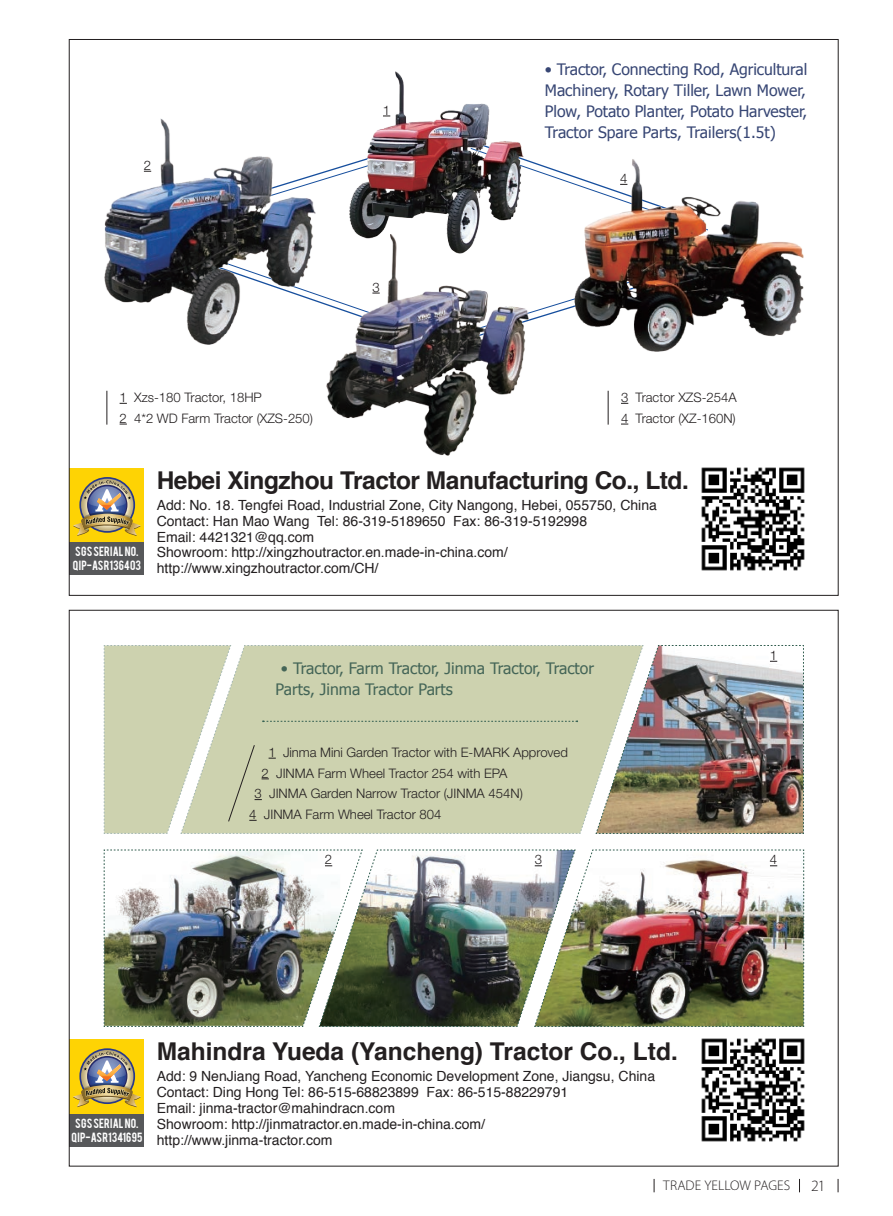
<style>
.page{position:relative;width:893px;height:1216px;background:#fff}
.page>*{position:absolute;margin:0;border:0;box-sizing:border-box;transform-origin:0 0}
.t1{font:700 24.5px "Helvetica";letter-spacing:-.02em;color:#231f20}
.t2{font:700 24.5px "Helvetica";color:#231f20}
.t3{font:15.75px/21px "Tahoma";letter-spacing:-.005em;color:#374674;text-align:justify}
.t4{font:15.75px/21px "Tahoma";color:#446557}
.t5{font:300 15.75px "Myriad Pro";color:#231f20}
.t6{font:14px/15.8px "Helvetica";color:#231f20}
.t7{font:300 14px "Myriad Pro";letter-spacing:.005em;color:#231f20}
.t8{font:300 13.12px/20.7px "Helvetica Neue LT Pro";color:#231f20}
.t9{font:10.5px/14px "Bebas";letter-spacing:.02em;color:#fff}
</style>
<div class="page">
<svg style="left:315px;top:163px;width:34px;height:51px"></svg>
<svg style="left:528px;top:298px;width:46px;height:23px"></svg>
<hr style="left:107px;top:391px;width:1px;height:33px;background:#231f20">
<div style="left:69px;top:468px;width:75px;height:74px;background:#fed304"></div>
<img style="left:73px;top:480px;width:68px;height:56px">
<div style="left:69px;top:542px;width:75px;height:33px;background:#57585a"></div>
<img style="left:701px;top:467px;width:104px;height:104px">
<hr style="left:608px;top:391px;width:1px;height:33px;background:#231f20">
<img style="left:349px;top:71px;width:141px;height:164px">
<img style="left:104px;top:118px;width:211px;height:226px">
<img style="left:327px;top:235px;width:201px;height:220px">
<img style="left:574px;top:201px;width:230px;height:150px">
<svg style="left:191px;top:252px;width:243px;height:89px"></svg>
<img style="left:465px;top:138px;width:243px;height:92px">
<div style="left:69px;top:1039px;width:75px;height:74px;background:#fed304"></div>
<img style="left:73px;top:1051px;width:68px;height:56px">
<div style="left:69px;top:1113px;width:75px;height:33px;background:#57585a"></div>
<img style="left:701px;top:1038px;width:104px;height:104px">
<img style="left:104px;top:849px;width:700px;height:178px">
<img style="left:104px;top:645px;width:700px;height:189px">
<svg style="left:838px;top:1179px;width:1px;height:13px"></svg>
<svg style="left:799px;top:1178px;width:1px;height:14px"></svg>
<svg style="left:654px;top:1179px;width:1px;height:13px"></svg>
<p class="t8" style="left:144px;top:155px;width:9px">2</p>
<p class="t8" style="left:120px;top:387px;width:195px">1 Xzs-180 Tractor, 18HP<br>2 4*2 WD Farm Tractor (XZS-250)</p>
<p class="t8" style="left:383px;top:99px;width:9px">1</p>
<p class="t8" style="left:372px;top:276px;width:9px">3</p>
<p class="t3" style="left:545px;top:58px;width:264px">• Tractor, Connecting Rod, Agricultural Machinery, Rotary Tiller, Lawn Mower, Plow, Potato Planter, Potato Harvester, Tractor Spare Parts, Trailers(1.5t)</p>
<p class="t8" style="left:620px;top:168px;width:9px">4</p>
<p class="t8" style="left:621px;top:387px;width:117px">3 Tractor XZS-254A<br>4 Tractor (XZ-160N)</p>
<p class="t9" style="left:73px;top:544px;width:70px">SGS SERIAL NO.<br>QIP-ASR136403</p>
<h1 class="t1" style="left:157px;top:461px;width:533px">Hebei Xingzhou Tractor Manufacturing Co., Ltd.</h1>
<p class="t6" style="left:157px;top:497px;width:502px">Add: No. 18. Tengfei Road, Industrial Zone, City Nangong, Hebei, 055750, China Contact: Han Mao Wang Tel: 86-319-5189650 Fax: 86-319-5192998<br>Email: 4421321@qq.com<br>Showroom: http://xingzhoutractor.en.made-in-china.com/ http://www.xingzhoutractor.com/CH/</p>
<p class="t4" style="left:276px;top:657px;width:320px;text-indent:5px">• Tractor, Farm Tractor, Jinma Tractor, Tractor<br>Parts, Jinma Tractor Parts</p>
<p class="t8" style="left:269px;top:741px;width:301px">1 Jinma Mini Garden Tractor with E-MARK Approved</p>
<p class="t8" style="left:262px;top:762px;width:247px">2 JINMA Farm Wheel Tractor 254 with EPA</p>
<p class="t8" style="left:255px;top:783px;width:270px">3 JINMA Garden Narrow Tractor (JINMA 454N)</p>
<p class="t8" style="left:249px;top:803px;width:194px">4 JINMA Farm Wheel Tractor 804</p>
<p class="t8" style="left:770px;top:644px;width:9px">1</p>
<p class="t8" style="left:325px;top:849px;width:9px">2</p>
<p class="t8" style="left:535px;top:849px;width:9px">3</p>
<p class="t8" style="left:770px;top:849px;width:9px">4</p>
<p class="t9" style="left:72px;top:1115px;width:72px;text-align:center">SGS SERIAL NO.<br>QIP-ASR1341695</p>
<h1 class="t2" style="left:157px;top:1031px;width:522px">Mahindra Yueda (Yancheng) Tractor Co., Ltd.</h1>
<p class="t6" style="left:157px;top:1068px;width:500px">Add: 9 NenJiang Road, Yancheng Economic Development Zone, Jiangsu, China Contact: Ding Hong Tel: 86-515-68823899 Fax: 86-515-88229791<br>Email: jinma-tractor@mahindracn.com<br>Showroom: http://jinmatractor.en.made-in-china.com/ http://www.jinma-tractor.com</p>
<p class="t7" style="left:663px;top:1177px;width:129px">TRADE YELLOW PAGES</p>
<p class="t5" style="left:811px;top:1175px;width:16px">21</p>
</div>
